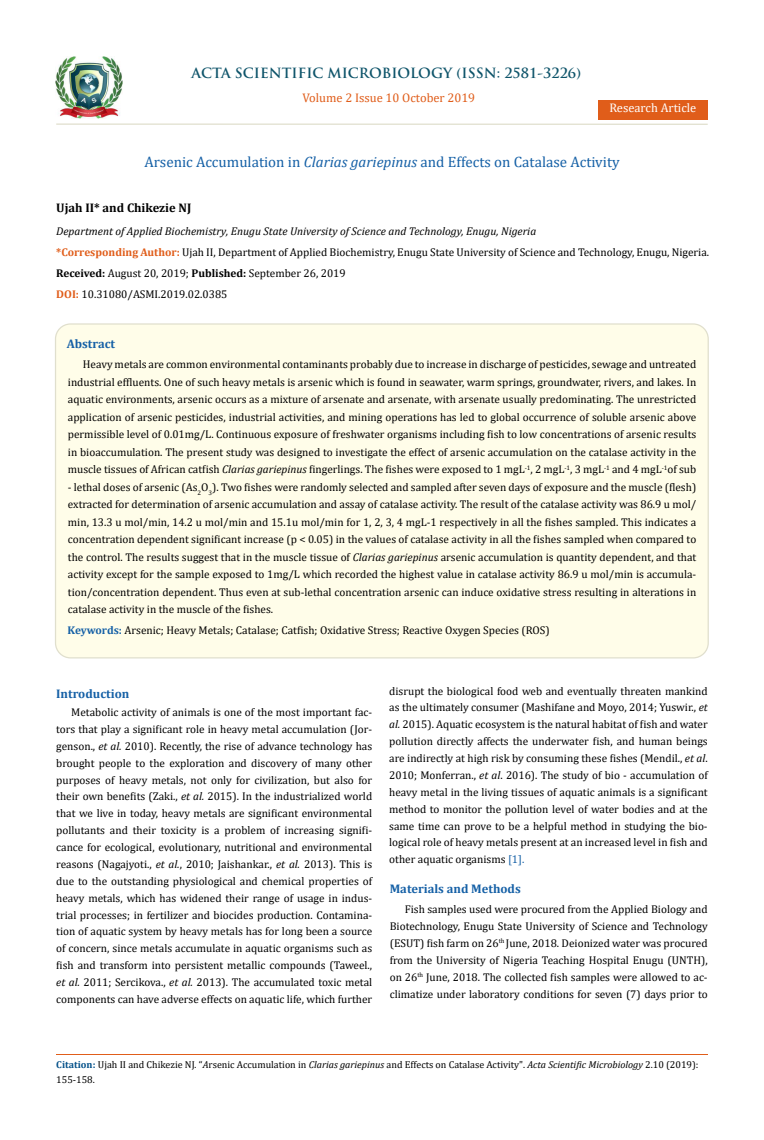
<style>
.page{position:relative;width:764px;height:1140px;background:#fff}
.page>*{position:absolute;margin:0;border:0;box-sizing:border-box;transform-origin:0 0}
.t1{font:15px "Cambria";color:#1560a6}
.t2{font:700 13.75px "Trajan Pro";color:#0e546a}
.t3{font:700 12.5px "Cambria";color:#1560a6}
.t4{font:12.5px "Cambria";color:#e05d1a}
.t5{font:700 12.5px "Cambria";color:#000}
.t6{font:12.5px "Cambria";color:#fff}
.t7{font:11.25px/16.9px "Cambria";color:#000;text-align:justify}
.t8{font:10px/15px "Cambria";color:#000}
.s1{font-style:italic}
.s2{font-weight:700;color:#e05d1a}
.s3{font-weight:700}
.s4{font-weight:700;color:#1560a6}
.s5{color:#1560a6}
.s6{font-weight:700;color:#035089}
</style>
<div class="page">
<img style="left:56px;top:57px;width:66px;height:61px">
<div style="left:598px;top:100px;width:109px;height:20px;background:#e05d1a"></div>
<div style="left:56px;top:324px;width:652px;height:334px;background:#fffde9;border-radius:15px"></div>
<hr style="left:56px;top:1054px;width:651px;height:1px;background:#e05d1a">
<hr style="left:56px;top:123px;width:651px;height:2px;background:#e0dfcd">
<p class="t2" style="left:192px;top:64px;width:391px">ACTA SCIENTIFIC MICROBIOLOGY (ISSN: 2581-3226)</p>
<p class="t4" style="left:302px;top:91px;width:174px">Volume 2 Issue 10 October 2019</p>
<p class="t6" style="left:609px;top:101px;width:89px">Research Article</p>
<h1 class="t1" style="left:144px;top:153px;width:477px">Arsenic Accumulation in <span class="s1">Clarias gariepinus</span> and Effects on Catalase Activity</h1>
<p class="t5" style="left:56px;top:199px;width:137px">Ujah II* and Chikezie NJ</p>
<p class="t7" style="left:56px;top:221px;width:654px;line-height:20.9px"><span class="s1">Department of Applied Biochemistry, Enugu State University of Science and Technology, Enugu, Nigeria<br></span><span class="s2">*Corresponding Author:</span> Ujah II, Department of Applied Biochemistry, Enugu State University of Science and Technology, Enugu, Nigeria.</p>
<p class="t7" style="left:56px;top:265px;width:291px"><span class="s3">Received:</span> August 20, 2019; <span class="s3">Published:</span> September 26, 2019</p>
<p class="t7" style="left:56px;top:286px;width:173px"><span class="s2">DOI:</span> 10.31080/ASMI.2019.02.0385</p>
<p class="t3" style="left:67px;top:335px;width:50px">Abstract</p>
<p class="t7" style="left:68px;top:356px;width:630px;line-height:17.5px;text-indent:15px">Heavy metals are common environmental contaminants probably due to increase in discharge of pesticides, sewage and untreated industrial effluents. One of such heavy metals is arsenic which is found in seawater, warm springs, groundwater, rivers, and lakes. In aquatic environments, arsenic occurs as a mixture of arsenate and arsenate, with arsenate usually predominating. The unrestricted application of arsenic pesticides, industrial activities, and mining operations has led to global occurrence of soluble arsenic above permissible level of 0.01mg/L. Continuous exposure of freshwater organisms including fish to low concentrations of arsenic results in bioaccumulation. The present study was designed to investigate the effect of arsenic accumulation on the catalase activity in the muscle tissues of African catfish <span class="s1">Clarias gariepinus</span> fingerlings. The fishes were exposed to 1 mgL<sup>-1</sup>, 2 mgL<sup>-1</sup>, 3 mgL<sup>-1</sup> and 4 mgL<sup>-1</sup>of sub</p>
<p class="t7" style="left:68px;top:478px;width:630px;line-height:17.5px">- lethal doses of arsenic (As<sub>2</sub>O<sub>3</sub>). Two fishes were randomly selected and sampled after seven days of exposure and the muscle (flesh) extracted for determination of arsenic accumulation and assay of catalase activity. The result of the catalase activity was 86.9 u mol/ min, 13.3 u mol/min, 14.2 u mol/min and 15.1u mol/min for 1, 2, 3, 4 mgL-1 respectively in all the fishes sampled. This indicates a concentration dependent significant increase (p &lt; 0.05) in the values of catalase activity in all the fishes sampled when compared to the control. The results suggest that in the muscle tissue of <span class="s1">Clarias gariepinus</span> arsenic accumulation is quantity dependent, and that activity except for the sample exposed to 1mg/L which recorded the highest value in catalase activity 86.9 u mol/min is accumula&shy;tion/concentration dependent. Thus even at sub-lethal concentration arsenic can induce oxidative stress resulting in alterations in catalase activity in the muscle of the fishes.</p>
<p class="t7" style="left:68px;top:621px;width:483px"><span class="s4">Keywords:</span> Arsenic; Heavy Metals; Catalase; Catfish; Oxidative Stress; Reactive Oxygen Species (ROS)</p>
<p class="t3" style="left:56px;top:685px;width:75px">Introduction</p>
<p class="t7" style="left:56px;top:704px;width:317px;text-indent:15px">Metabolic activity of animals is one of the most important fac&shy;tors that play a significant role in heavy metal accumulation (Jor&shy;genson., <span class="s1">et al.</span> 2010). Recently, the rise of advance technology has brought people to the exploration and discovery of many other purposes of heavy metals, not only for civilization, but also for their own benefits (Zaki., <span class="s1">et al.</span> 2015). In the industrialized world that we live in today, heavy metals are significant environmental pollutants and their toxicity is a problem of increasing signifi&shy;cance for ecological, evolutionary, nutritional and environmental reasons (Nagajyoti., <span class="s1">et al.</span>, 2010; Jaishankar., <span class="s1">et al.</span> 2013). This is due to the outstanding physiological and chemical properties of heavy metals, which has widened their range of usage in indus&shy;trial processes; in fertilizer and biocides production. Contamina&shy;tion of aquatic system by heavy metals has for long been a source of concern, since metals accumulate in aquatic organisms such as fish and transform into persistent metallic compounds (Taweel., <span class="s1">et al.</span> 2011; Sercikova., <span class="s1">et al.</span> 2013). The accumulated toxic metal components can have adverse effects on aquatic life, which further</p>
<p class="t7" style="left:389px;top:682px;width:320px">disrupt the biological food web and eventually threaten mankind as the ultimately consumer (Mashifane and Moyo, 2014; Yuswir., <span class="s1">et al.</span> 2015). Aquatic ecosystem is the natural habitat of fish and water pollution directly affects the underwater fish, and human beings are indirectly at high risk by consuming these fishes (Mendil., <span class="s1">et al</span>.<br>2010; Monferran., <span class="s1">et al</span>. 2016). The study of bio - accumulation of heavy metal in the living tissues of aquatic animals is a significant method to monitor the pollution level of water bodies and at the same time can prove to be a helpful method in studying the bio&shy;logical role of heavy metals present at an increased level in fish and other aquatic organisms <span class="s5">[1].</span></p>
<p class="t3" style="left:390px;top:880px;width:133px">Materials and Methods</p>
<p class="t7" style="left:390px;top:901px;width:319px;text-indent:15px">Fish samples used were procured from the Applied Biology and Biotechnology, Enugu State University of Science and Technology (ESUT) fish farm on 26<sup>th</sup> June, 2018. Deionized water was procured from the University of Nigeria Teaching Hospital Enugu (UNTH), on 26<sup>th</sup> June, 2018. The collected fish samples were allowed to ac&shy;climatize under laboratory conditions for seven (7) days prior to</p>
<p class="t8" style="left:56px;top:1057px;width:644px"><span class="s6">Citation:</span> Ujah II and Chikezie NJ<span class="s1">.</span> “<span class="s1">A</span>rsenic Accumulation in <span class="s1">Clarias gariepinus</span> and Effects on Catalase Activity". <span class="s1">Acta Scientific Microbiology</span> 2.10 (2019):<br>155-158.</p>
</div>
